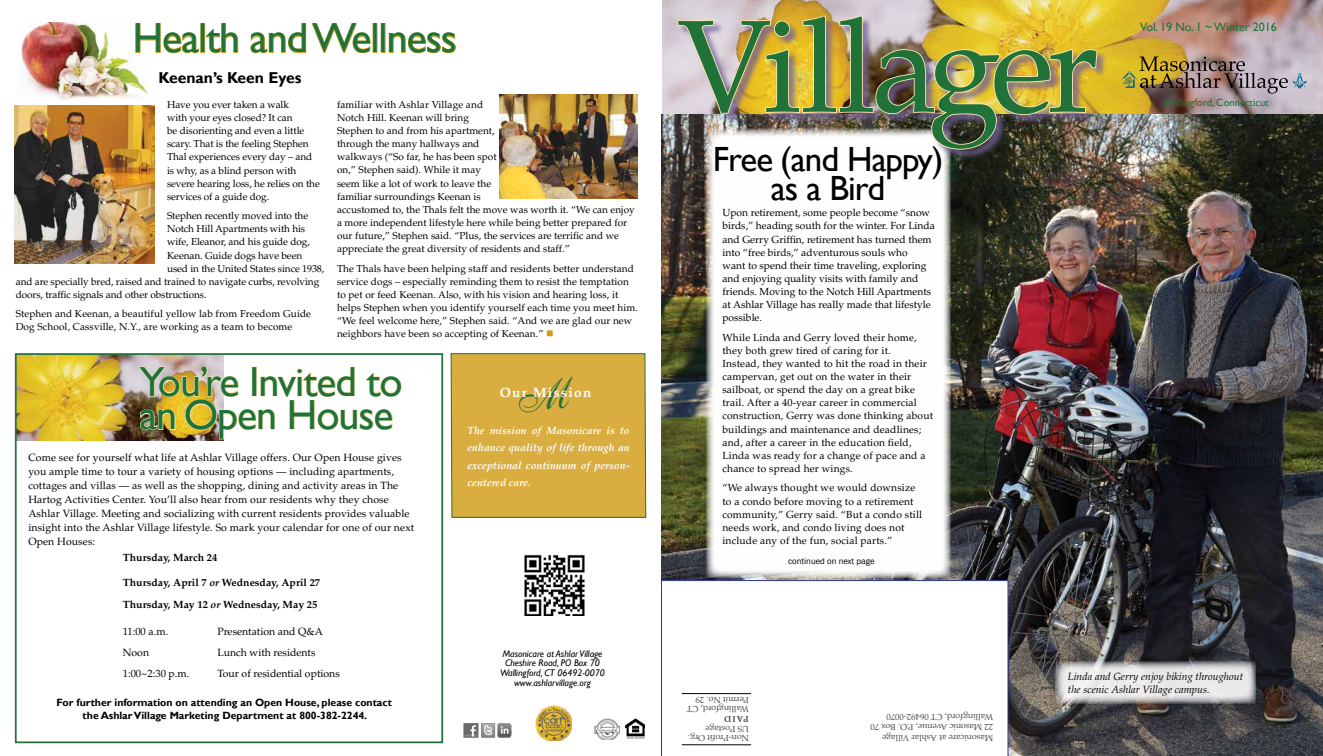
<style>
.page{position:relative;width:1323px;height:756px;background:#fff}
.page>*{position:absolute;margin:0;border:0;box-sizing:border-box;transform-origin:0 0}
.t1{font:131.25px "Palatino LT Std";letter-spacing:-.05em;color:#207238}
.t2{font:42px/33.2px "Gill Sans";letter-spacing:-.025em;color:#207238}
.t3{font:35px/29.8px "Gill Sans";letter-spacing:-.025em;color:#000;text-align:center}
.t4{font:700 15.75px "Gill Sans";color:#000}
.t5{font:700 13.47px "Palatino LT Std";letter-spacing:.1em;color:#fff}
.t6{font:12.25px "Gill Sans";letter-spacing:-.01em;color:#207238}
.t7{font:italic 700 10.59px/17.3px "Palatino LT Std";color:#fff;text-align:justify}
.t8{font:10.5px/14px "Palatino LT Std";letter-spacing:.01em;color:#000}
.t9{font:700 10.5px/12.6px "Gill Sans";color:#000;text-align:center}
.t10{font:700 10.5px/22.1px "Palatino LT Std";color:#000}
.t11{font:italic 10.5px/12.6px "Palatino LT Std";color:#000}
.t12{font:10.5px "Gill Sans";color:#207238}
.t13{font:10.33px/13.1px "Palatino LT Std";letter-spacing:.015em;color:#000}
.t14{font:10.06px/13.1px "Palatino LT Std";color:#000}
.t15{font:italic 9.62px/9.6px "Gill Sans";color:#000;text-align:center}
.t16{font:8.75px/10.5px "Palatino LT Std";color:#4d4d4f}
.t17{font:8.75px "Franklin Gothic";color:#000}
.t18{font:700 8.75px "Palatino LT Std";color:#4d4d4f}
.s1{color:#d19e0e}
.s2{font-style:italic}
</style>
<div class="page">
<img style="left:18px;top:356px;width:205px;height:85px">
<img style="left:662px;top:0;width:661px;height:115px">
<img style="left:662px;top:115px;width:661px;height:641px">
<svg style="left:661px;top:580px;width:347px;height:176px"></svg>
<hr style="left:682px;top:745px;width:69px;height:1px;background:#000">
<hr style="left:682px;top:693px;width:69px;height:1px;background:#000">
<img style="left:625px;top:719px;width:19px;height:20px">
<img style="left:594px;top:719px;width:25px;height:20px">
<img style="left:536px;top:705px;width:35px;height:35px">
<img style="left:524px;top:555px;width:61px;height:61px">
<img style="left:17px;top:23px;width:131px;height:76px">
<svg style="left:135px;top:23px;width:64px;height:31px"></svg>
<div style="left:201px;top:23px;width:4px;height:30px;border:1px solid #d19e0e"></div>
<svg style="left:206px;top:23px;width:33px;height:31px"></svg>
<svg style="left:250px;top:23px;width:121px;height:31px"></svg>
<div style="left:381px;top:23px;width:4px;height:30px;border:1px solid #d19e0e"></div>
<svg style="left:388px;top:32px;width:68px;height:22px"></svg>
<img style="left:463px;top:723px;width:49px;height:14px">
<svg style="left:1055px;top:662px;width:201px;height:42px;background:#d1d1d1"></svg>
<img style="left:1121px;top:57px;width:186px;height:37px">
<div style="left:15px;top:353px;width:428px;height:390px;border:2px solid #207238"></div>
<img style="left:137px;top:365px;width:265px;height:75px">
<div style="left:707px;top:128px;width:244px;height:450px;background:#fff"></div>
<div style="left:678px;top:16px;width:430px;height:144px;background:#726197;opacity:.75"></div>
<img style="left:677px;top:14px;width:421px;height:187px">
<img style="left:15px;top:106px;width:139px;height:157px">
<img style="left:499px;top:95px;width:139px;height:104px">
<div style="left:450px;top:353px;width:197px;height:165px;background:#daad41"></div>
<h2 class="t2" style="left:133px;top:22px;width:326px">Health and Wellness</h2>
<h3 class="t4" style="left:159px;top:68px;width:144px">Keenan’s Keen Eyes</h3>
<p class="t14" style="left:167px;top:98px;width:154px">Have you ever taken a walk<br>with your eyes closed? It can<br>be disorienting and even a little scary. That is the feeling Stephen<br>Thal experiences every day – and is why, as a blind person with severe hearing loss, he relies on the services of a guide dog.</p>
<p class="t14" style="left:167px;top:209px;width:143px">Stephen recently moved into the</p>
<p class="t14" style="left:167px;top:223px;width:140px">Notch Hill Apartments with his</p>
<p class="t14" style="left:167px;top:236px;width:144px">wife, Eleanor, and his guide dog,</p>
<p class="t14" style="left:167px;top:249px;width:137px">Keenan. Guide dogs have been</p>
<p class="t14" style="left:167px;top:262px;width:159px">used in the United States since 1938,</p>
<p class="t14" style="left:16px;top:275px;width:305px">and are specially bred, raised and trained to navigate curbs, revolving</p>
<p class="t14" style="left:16px;top:288px;width:192px">doors, traffic signals and other obstructions.</p>
<p class="t14" style="left:16px;top:308px;width:297px">Stephen and Keenan, a beautiful yellow lab from Freedom Guide<br>Dog School, Cassville, N.Y., are working as a team to become</p>
<p class="t14" style="left:337px;top:98px;width:299px">familiar with Ashlar Village and<br>Notch Hill. Keenan will bring<br>Stephen to and from his apartment,<br>through the many hallways and<br>walkways (“So far, he has been spot<br>on,” Stephen said). While it may<br>seem like a lot of work to leave the<br>familiar surroundings Keenan is<br>accustomed to, the Thals felt the move was worth it. “We can enjoy a more independent lifestyle here while being better prepared for our future,” Stephen said. “Plus, the services are terrific and we appreciate the great diversity of residents and staff.”</p>
<p class="t14" style="left:337px;top:262px;width:302px">The Thals have been helping staff and residents better understand service dogs – especially reminding them to resist the temptation to pet or feed Keenan. Also, with his vision and hearing loss, it helps Stephen when you identify yourself each time you meet him. “We feel welcome here,” Stephen said. “And we are glad our new neighbors have been so accepting of Keenan.” <span class="s1">■</span></p>
<h2 class="t2" style="left:139px;top:366px;width:265px">You’re Invited to an Open House</h2>
<p class="t8" style="left:28px;top:451px;width:387px">Come see for yourself what life at Ashlar Village offers. Our Open House gives you ample time to tour a variety of housing options — including apartments, cottages and villas — as well as the shopping, dining and activity areas in The Hartog Activities Center. You’ll also hear from our residents why they chose Ashlar Village. Meeting and socializing with current residents provides valuable insight into the Ashlar Village lifestyle. So mark your calendar for one of our next Open Houses:</p>
<p class="t10" style="left:123px;top:546px;width:96px">Thursday, March 24</p>
<p class="t10" style="left:123px;top:572px;width:199px">Thursday, April 7 <span class="s2">or</span> Wednesday, April 27<br>Thursday, May 12 <span class="s2">or</span> Wednesday, May 25</p>
<p class="t8" style="left:123px;top:625px;width:47px">11:00 a.m.</p>
<p class="t8" style="left:217px;top:625px;width:107px">Presentation and Q&amp;A</p>
<p class="t8" style="left:123px;top:646px;width:28px">Noon</p>
<p class="t8" style="left:217px;top:646px;width:100px">Lunch with residents</p>
<p class="t8" style="left:123px;top:667px;width:68px">1:00~2:30 p.m.</p>
<p class="t8" style="left:217px;top:667px;width:124px">Tour of residential options</p>
<p class="t9" style="left:57px;top:696px;width:337px">For further information on attending an Open House, please contact the Ashlar Village Marketing Department at 800-382-2244.</p>
<h3 class="t5" style="left:500px;top:385px;width:93px">Our Mission</h3>
<p class="t7" style="left:468px;top:422px;width:164px">The mission of Masonicare is to enhance quality of life through an exceptional continuum of person&shy;centered care.</p>
<p class="t15" style="left:500px;top:649px;width:106px">Masonicare at Ashlar Village<br>Cheshire Road, PO Box 70<br>Wallingford, CT 06492-0070 www.ashlarvillage.org</p>
<h1 class="t1" style="left:677px;top:-10px;width:423px">Villager</h1>
<h3 class="t3" style="left:713px;top:145px;width:232px">Free (and Happy) as a Bird</h3>
<p class="t13" style="left:722px;top:206px;width:214px">Upon retirement, some people become “snow birds,” heading south for the winter. For Linda and Gerry Griffin, retirement has turned them into “free birds,” adventurous souls who<br>want to spend their time traveling, exploring and enjoying quality visits with family and friends. Moving to the Notch Hill Apartments at Ashlar Village has really made that lifestyle possible.</p>
<p class="t13" style="left:722px;top:331px;width:212px">While Linda and Gerry loved their home, they both grew tired of caring for it.<br>Instead, they wanted to hit the road in their campervan, get out on the water in their sailboat, or spend the day on a great bike trail. After a 40-year career in commercial construction, Gerry was done thinking about buildings and maintenance and deadlines; and, after a career in the education field, Linda was ready for a change of pace and a chance to spread her wings.</p>
<p class="t13" style="left:722px;top:482px;width:201px">“We always thought we would downsize to a condo before moving to a retirement community,” Gerry said. “But a condo still needs work, and condo living does not include any of the fun, social parts.”</p>
<p class="t17" style="left:788px;top:555px;width:88px">continued on next page</p>
<p class="t6" style="left:1140px;top:20px;width:138px">Vol. 19 No. 1 ~ Winter 2016</p>
<p class="t12" style="left:1163px;top:97px;width:107px">Wallingford, Connecticut</p>
<p class="t16" style="left:749px;top:714px;width:64px;line-height:9.6px;rotate:-180deg">Wallingford, CT<br>Permit No. 29</p>
<p class="t18" style="left:749px;top:724px;width:26px;rotate:-180deg">PAID</p>
<p class="t16" style="left:749px;top:743px;width:62px;line-height:9.6px;rotate:-180deg">Non-Profit Org.<br>US Postage</p>
<p class="t16" style="left:993px;top:743px;width:124px;rotate:-180deg">Masonicare at Ashlar Village<br>22 Masonic Avenue, P.O. Box 70<br>Wallingford, CT 06492-0070</p>
<p class="t11" style="left:1068px;top:671px;width:177px">Linda and Gerry enjoy biking throughout the scenic Ashlar Village campus.</p>
</div>
